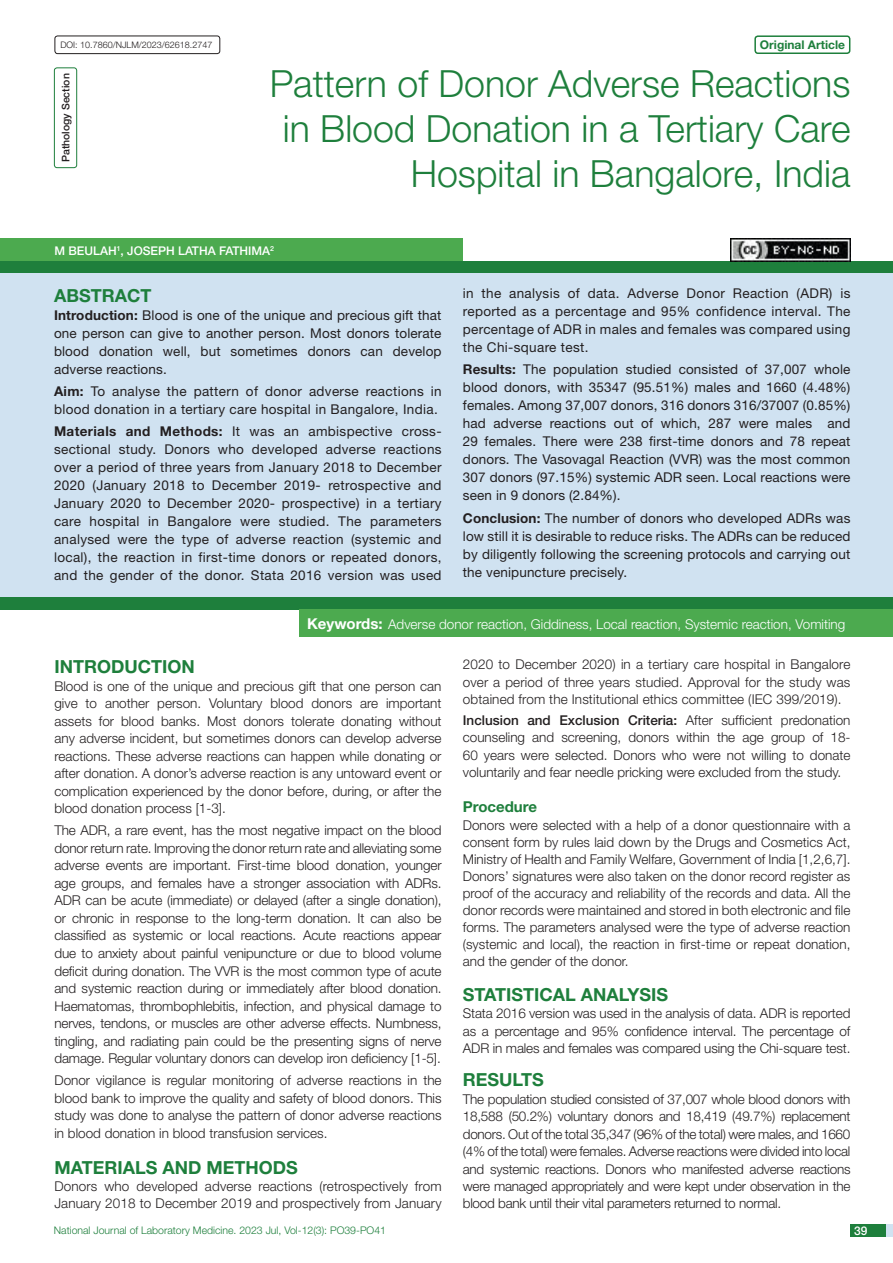
<style>
.page{position:relative;width:893px;height:1263px;background:#fff}
.page>*{position:absolute;margin:0;border:0;box-sizing:border-box;transform-origin:0 0}
.t1{font:300 37.5px/45px "Helvetica Neue";color:#1e7f3c;text-align:right}
.Heading{font:700 18px "Helvetica Neue";color:#1e7f3c}
.Abstract_head{font:700 18px "Helvetica Neue";color:#1e7f3c}
.HEAD_2{font:700 15px "Helvetica Neue";color:#1e7f3c}
.Body_text{font:300 13.5px/17.5px "Helvetica Neue";color:#231f20;text-align:justify}
.Abstract_Text{font:13.5px/18px "Helvetica Neue";letter-spacing:.025em;color:#231f20;text-align:justify}
.Key_words{font:300 13.5px "Helvetica Neue";color:#fff}
.Author{font:500 12px "Helvetica Neue";color:#fff}
.t2{font:700 12px "Helvetica Neue";color:#1e7f3c}
.t3{font:300 10.5px "Helvetica Neue";color:#1e7f3c}
.section{font:500 10.5px "Helvetica Neue";color:#231f20}
.t4{font:300 9px "Helvetica Neue";color:#231f20}
.s1{font-weight:700}
.s2{font-weight:700;font-size:15px}
.s3{font-weight:500}
</style>
<div class="page">
<div style="left:850px;top:1224px;width:43px;height:13px;background:#d0e2f1"></div>
<div style="left:850px;top:1224px;width:35px;height:13px;background:#1e7f3c"></div>
<div style="left:54px;top:67px;width:23px;height:101px;border:1px solid #1e7f3c;border-radius:3px"></div>
<div style="left:754px;top:35px;width:96px;height:19px;border:2px solid #1e7f3c;border-radius:3px"></div>
<div style="left:55px;top:36px;width:165px;height:18px;border:1px solid #231f20;border-radius:3px"></div>
<div style="left:0;top:261px;width:893px;height:12px;background:#1e7f3c"></div>
<div style="left:0;top:597px;width:893px;height:12px;background:#1e7f3c"></div>
<div style="left:0;top:238px;width:463px;height:23px;background:#4caa4f"></div>
<div style="left:0;top:273px;width:893px;height:324px;background:#d0e2f1"></div>
<div style="left:299px;top:609px;width:594px;height:28px;background:#4caa4f"></div>
<img style="left:730px;top:239px;width:120px;height:22px">
<p class="t4" style="left:60px;top:39px;width:154px">DOI: 10.7860/NJLM/2023/62618.2747</p>
<p class="t2" style="left:760px;top:37px;width:87px">Original Article</p>
<p class="section" style="left:60px;top:162px;width:90px;rotate:-90deg">Pathology Section</p>
<p class="t1" style="left:270px;top:60px;width:582px">Pattern of Donor Adverse Reactions in Blood Donation in a Tertiary Care<br>Hospital in Bangalore, India</p>
<p class="Author" style="left:54px;top:243px;width:97px">M Beulah<sup>1</sup>, Josep</p>
<p class="Author" style="left:166px;top:243px;width:109px">h Latha Fathima<sup>2</sup></p>
<p class="Abstract_head" style="left:54px;top:284px;width:99px">ABSTRACT</p>
<p class="Abstract_Text" style="left:54px;top:306px;width:389px"><span class="s1">Introduction:</span> Blood is one of the unique and precious gift that one person can give to another person. Most donors tolerate blood donation well, but sometimes donors can develop adverse reactions.</p>
<p class="Abstract_Text" style="left:54px;top:382px;width:389px"><span class="s1">Aim:</span> To analyse the pattern of donor adverse reactions in blood donation in a tertiary care hospital in Bangalore, India.</p>
<p class="Abstract_Text" style="left:54px;top:422px;width:389px"><span class="s1">Materials and Methods:</span> It was an ambispective cross&shy;sectional study. Donors who developed adverse reactions over a period of three years from January 2018 to December 2020 (January 2018 to December 2019- retrospective and January 2020 to December 2020- prospective) in a tertiary care hospital in Bangalore were studied. The parameters analysed were the type of adverse reaction (systemic and local), the reaction in first-time donors or repeated donors, and the gender of the donor. Stata 2016 version was used</p>
<p class="Abstract_Text" style="left:463px;top:284px;width:389px">in the analysis of data. Adverse Donor Reaction (ADR) is reported as a percentage and 95% confidence interval. The percentage of ADR in males and females was compared using the Chi-square test.</p>
<p class="Abstract_Text" style="left:463px;top:360px;width:389px"><span class="s1">Results:</span> The population studied consisted of 37,007 whole blood donors, with 35347 (95.51%) males and 1660 (4.48%) females. Among 37,007 donors, 316 donors 316/37007 (0.85%) had adverse reactions out of which, 287 were males and 29 females. There were 238 first-time donors and 78 repeat donors. The Vasovagal Reaction (VVR) was the most common 307 donors (97.15%) systemic ADR seen. Local reactions were seen in 9 donors (2.84%).</p>
<p class="Abstract_Text" style="left:463px;top:509px;width:389px"><span class="s1">Conclusion:</span> The number of donors who developed ADRs was low still it is desirable to reduce risks. The ADRs can be reduced by diligently following the screening protocols and carrying out the venipuncture precisely.</p>
<p class="Key_words" style="left:307px;top:616px;width:540px"><span class="s2">Keywords:</span> Adverse donor reaction, Giddiness, Local reaction, Systemic reaction, Vomiting</p>
<p class="Heading" style="left:54px;top:655px;width:142px">INTRODUCTION</p>
<p class="Body_text" style="left:54px;top:677px;width:389px">Blood is one of the unique and precious gift that one person can give to another person. Voluntary blood donors are important assets for blood banks. Most donors tolerate donating without any adverse incident, but sometimes donors can develop adverse reactions. These adverse reactions can happen while donating or after donation. A donor’s adverse reaction is any untoward event or complication experienced by the donor before, during, or after the blood donation process [1-3].</p>
<p class="Body_text" style="left:54px;top:821px;width:389px">The ADR, a rare event, has the most negative impact on the blood donor return rate. Improving the donor return rate and alleviating some adverse events are important. First-time blood donation, younger age groups, and females have a stronger association with ADRs.<br>ADR can be acute (immediate) or delayed (after a single donation), or chronic in response to the long-term donation. It can also be classified as systemic or local reactions. Acute reactions appear due to anxiety about painful venipuncture or due to blood volume deficit during donation. The VVR is the most common type of acute and systemic reaction during or immediately after blood donation.<br>Haematomas, thrombophlebitis, infection, and physical damage to nerves, tendons, or muscles are other adverse effects. Numbness, tingling, and radiating pain could be the presenting signs of nerve damage. Regular voluntary donors can develop iron deficiency [1-5].</p>
<p class="Body_text" style="left:54px;top:1071px;width:389px">Donor vigilance is regular monitoring of adverse reactions in the blood bank to improve the quality and safety of blood donors. This study was done to analyse the pattern of donor adverse reactions in blood donation in blood transfusion services.</p>
<p class="Heading" style="left:54px;top:1156px;width:245px">MATERIALS AND METHODS</p>
<p class="Body_text" style="left:54px;top:1177px;width:389px">Donors who developed adverse reactions (retrospectively from<br>January 2018 to December 2019 and prospectively from January</p>
<p class="t3" style="left:54px;top:1224px;width:334px">National Journal of Laboratory Medicine. 2023 Jul, Vol-12(3): PO39-PO41</p>
<p class="Body_text" style="left:463px;top:656px;width:389px">2020 to December 2020) in a tertiary care hospital in Bangalore over a period of three years studied. Approval for the study was obtained from the Institutional ethics committee (IEC 399/2019).</p>
<p class="Body_text" style="left:463px;top:712px;width:389px;line-height:17.1px"><span class="s3">Inclusion and Exclusion Criteria:</span> After sufficient predonation counseling and screening, donors within the age group of 18- 60 years were selected. Donors who were not willing to donate voluntarily and fear needle pricking were excluded from the study.</p>
<p class="HEAD_2" style="left:463px;top:798px;width:76px">Procedure</p>
<p class="Body_text" style="left:463px;top:816px;width:389px;line-height:17.1px">Donors were selected with a help of a donor questionnaire with a consent form by rules laid down by the Drugs and Cosmetics Act, Ministry of Health and Family Welfare, Government of India [1,2,6,7].<br>Donors’ signatures were also taken on the donor record register as proof of the accuracy and reliability of the records and data. All the donor records were maintained and stored in both electronic and file forms. The parameters analysed were the type of adverse reaction (systemic and local), the reaction in first-time or repeat donation, and the gender of the donor.</p>
<p class="Heading" style="left:463px;top:984px;width:207px">STATISTICAL ANALYSIS</p>
<p class="Body_text" style="left:463px;top:1005px;width:389px;line-height:17.1px">Stata 2016 version was used in the analysis of data. ADR is reported as a percentage and 95% confidence interval. The percentage of ADR in males and females was compared using the Chi-square test.</p>
<p class="Heading" style="left:463px;top:1068px;width:83px">RESULTS</p>
<p class="Body_text" style="left:463px;top:1090px;width:389px">The population studied consisted of 37,007 whole blood donors with 18,588 (50.2%) voluntary donors and 18,419 (49.7%) replacement donors. Out of the total 35,347 (96% of the total) were males, and 1660 (4% of the total) were females. Adverse reactions were divided into local and systemic reactions. Donors who manifested adverse reactions were managed appropriately and were kept under observation in the blood bank until their vital parameters returned to normal.</p>
<p class="Author" style="left:854px;top:1223px;width:15px">39</p>
</div>
